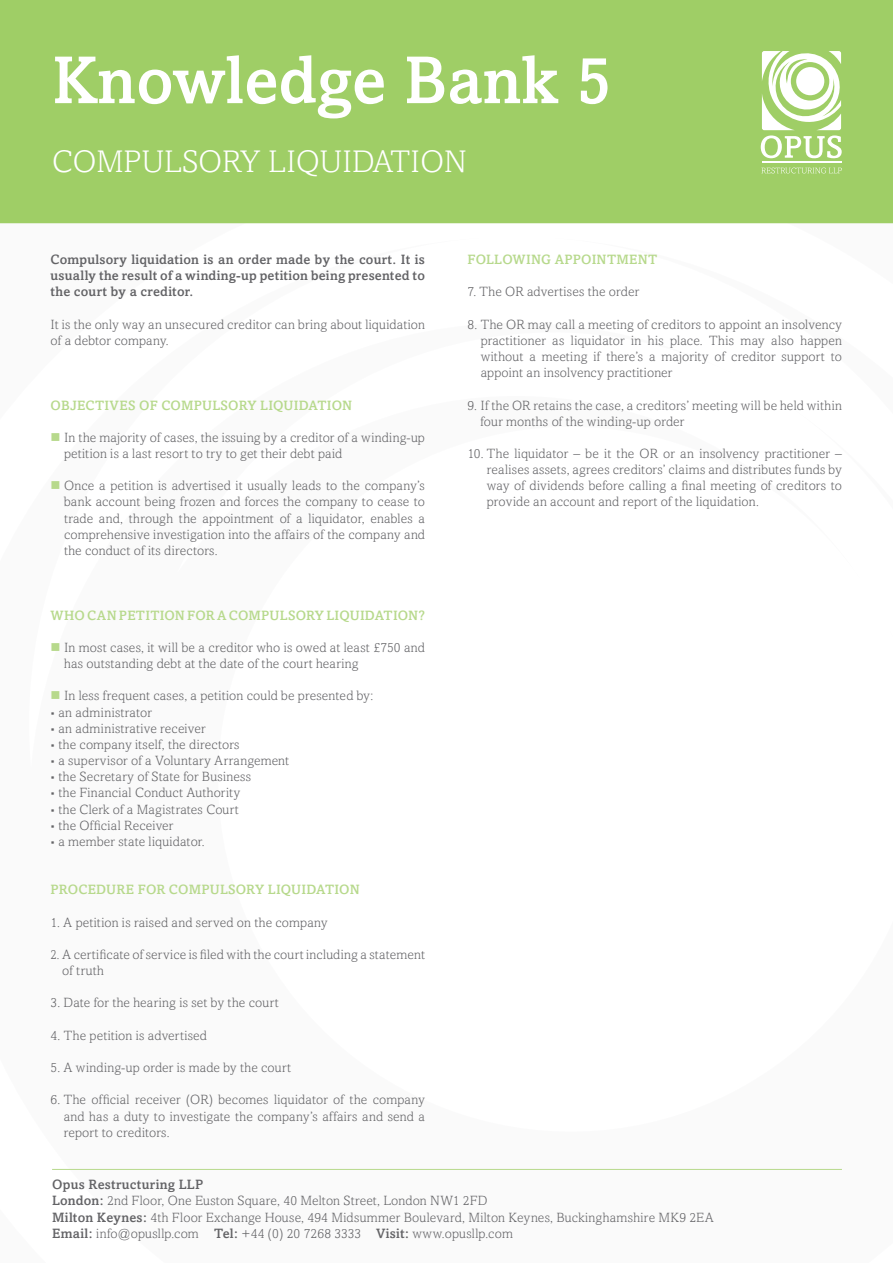
<style>
.page{position:relative;width:893px;height:1263px;background:#fff}
.page>*{position:absolute;margin:0;border:0;box-sizing:border-box;transform-origin:0 0}
.t1{font:500 67.35px "Amasis";color:#fff}
.t2{font:300 31.5px "Amasis";color:#fff}
.Opus-Body-Indent{font:300 13.5px/16.2px "Amasis";letter-spacing:.015em;color:#636366}
.Opus-Body-Indent-2{font:500 13.5px "Amasis";letter-spacing:.01em;color:#b7d98c}
.Opus-Body-Indent-3{font:500 13.5px/16.2px "Amasis";letter-spacing:.015em;color:#636366;text-align:justify}
.Opus-Body-Indent-4{font:300 13.5px/16.2px "Amasis";letter-spacing:.015em;color:#636366;scale:.93 1}
.s1{color:#b7d98c}
.s2{font-family:"Outage";font-weight:400}
.s3{font-weight:500}
</style>
<div class="page">
<hr style="left:52px;top:1169px;width:790px;height:1px;background:#b7d98c">
<div style="left:0;top:0;width:893px;height:223px;background:#9fce66"></div>
<svg style="left:761px;top:50px;width:81px;height:108px"></svg>
<hr style="left:762px;top:162px;width:79px;height:1px;background:#fff">
<svg style="left:761px;top:168px;width:81px;height:5px"></svg>
<div style="left:796px;top:67px;width:28px;height:28px;background:#fff;border-radius:50%"></div>
<p class="t1" style="left:52px;top:40px;width:561px">Knowledge Bank 5</p>
<p class="t2" style="left:52px;top:144px;width:416px">COMPULSORY LIQUIDATION</p>
<p class="Opus-Body-Indent-3" style="left:51px;top:251px;width:376px">Compulsory liquidation is an order made by the court. It is usually the result of a winding-up petition being presented to the court by a creditor.</p>
<p class="Opus-Body-Indent" style="left:51px;top:316px;width:376px">It is the only way an unsecured creditor can bring about liquidation of a debtor company.</p>
<p class="Opus-Body-Indent-2" style="left:51px;top:397px;width:303px">OBJECTIVES OF COMPULSORY LIQUIDATION</p>
<p class="Opus-Body-Indent" style="left:64px;top:429px;width:362px;text-indent:-13px"><span class="s1">■</span> In the majority of cases, the issuing by a creditor of a winding-up petition is a last resort to try to get their debt paid</p>
<p class="Opus-Body-Indent" style="left:64px;top:478px;width:362px;text-align:justify;text-indent:-13px"><span class="s1">■</span> Once a petition is advertised it usually leads to the company’s bank account being frozen and forces the company to cease to trade and, through the appointment of a liquidator, enables a comprehensive investigation into the affairs of the company and the conduct of its directors.</p>
<p class="Opus-Body-Indent-2" style="left:51px;top:607px;width:376px">WHO CAN PETITION FOR A COMPULSORY LIQUIDATION?</p>
<p class="Opus-Body-Indent" style="left:64px;top:639px;width:362px;text-indent:-13px"><span class="s1">■</span> In most cases, it will be a creditor who is owed at least £750 and has outstanding debt at the date of the court hearing</p>
<p class="Opus-Body-Indent" style="left:51px;top:688px;width:324px"><span class="s1">■</span> In less frequent cases, a petition could be presented by:</p>
<p class="Opus-Body-Indent" style="left:51px;top:704px;width:103px"><span class="s2">•</span> an administrator</p>
<p class="Opus-Body-Indent" style="left:51px;top:720px;width:157px"><span class="s2">•</span> an administrative receiver</p>
<p class="Opus-Body-Indent" style="left:51px;top:736px;width:190px"><span class="s2">•</span> the company itself, the directors</p>
<p class="Opus-Body-Indent" style="left:51px;top:752px;width:240px"><span class="s2">•</span> a supervisor of a Voluntary Arrangement</p>
<p class="Opus-Body-Indent" style="left:51px;top:768px;width:202px"><span class="s2">•</span> the Secretary of State for Business</p>
<p class="Opus-Body-Indent" style="left:51px;top:785px;width:191px"><span class="s2">•</span> the Financial Conduct Authority</p>
<p class="Opus-Body-Indent" style="left:51px;top:801px;width:190px"><span class="s2">•</span> the Clerk of a Magistrates Court</p>
<p class="Opus-Body-Indent" style="left:51px;top:817px;width:124px"><span class="s2">•</span> the Official Receiver</p>
<p class="Opus-Body-Indent" style="left:51px;top:833px;width:156px"><span class="s2">•</span> a member state liquidator.</p>
<p class="Opus-Body-Indent-2" style="left:51px;top:882px;width:311px">PROCEDURE FOR COMPULSORY LIQUIDATION</p>
<p class="Opus-Body-Indent" style="left:51px;top:914px;width:279px">1. A petition is raised and served on the company</p>
<p class="Opus-Body-Indent-4" style="left:62px;top:946px;width:392px;text-indent:-12px">2. A certificate of service is filed with the court including a statement of truth</p>
<p class="Opus-Body-Indent" style="left:51px;top:995px;width:230px">3. Date for the hearing is set by the court</p>
<p class="Opus-Body-Indent" style="left:51px;top:1027px;width:158px">4. The petition is advertised</p>
<p class="Opus-Body-Indent" style="left:51px;top:1059px;width:242px">5. A winding-up order is made by the court</p>
<p class="Opus-Body-Indent" style="left:64px;top:1092px;width:363px;text-align:justify;text-indent:-13px">6. The official receiver (OR) becomes liquidator of the company and has a duty to investigate the company’s affairs and send a report to creditors.</p>
<p class="Opus-Body-Indent-2" style="left:467px;top:251px;width:191px">FOLLOWING APPOINTMENT</p>
<p class="Opus-Body-Indent" style="left:467px;top:284px;width:173px">7. The OR advertises the order</p>
<p class="Opus-Body-Indent" style="left:481px;top:316px;width:363px;text-align:justify;text-indent:-13px">8. The OR may call a meeting of creditors to appoint an insolvency practitioner as liquidator in his place. This may also happen without a meeting if there’s a majority of creditor support to appoint an insolvency practitioner</p>
<p class="Opus-Body-Indent" style="left:480px;top:397px;width:363px;text-indent:-13px">9. If the OR retains the case, a creditors’ meeting will be held within four months of the winding-up order</p>
<p class="Opus-Body-Indent" style="left:487px;top:445px;width:357px;text-align:justify;text-indent:-19px">10. The liquidator – be it the OR or an insolvency practitioner – realises assets, agrees creditors’ claims and distributes funds by way of dividends before calling a final meeting of creditors to provide an account and report of the liquidation.</p>
<p class="Opus-Body-Indent" style="left:52px;top:1176px;width:663px"><span class="s3">Opus Restructuring LLP<br>London:</span> 2nd Floor, One Euston Square, 40 Melton Street, London NW1 2FD<br><span class="s3">Milton Keynes:</span> 4th Floor Exchange House, 494 Midsummer Boulevard, Milton Keynes, Buckinghamshire MK9 2EA <span class="s3">Email:</span> info@opusllp.com <span class="s3">Tel:</span> +44 (0) 20 7268 3333 <span class="s3">Visit:</span> www.opusllp.com</p>
</div>
